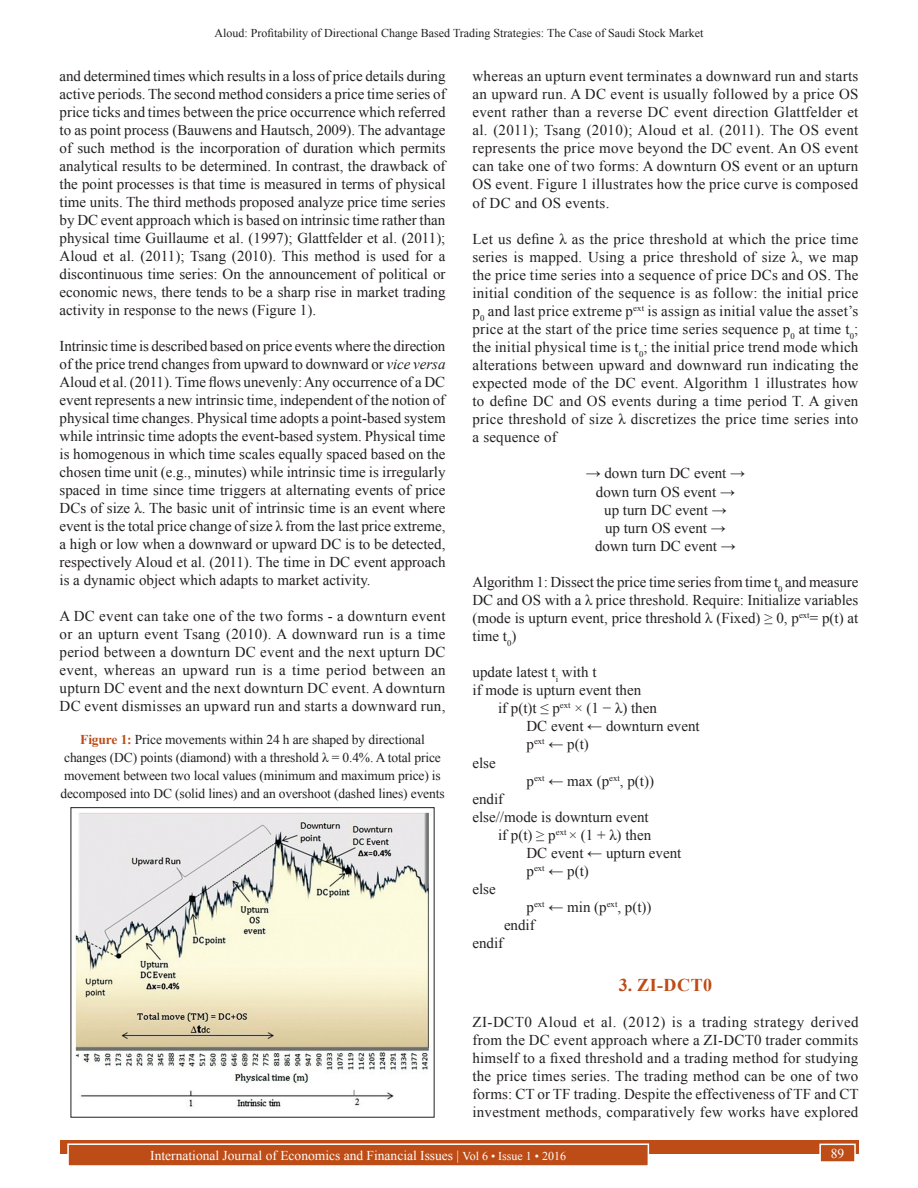
<style>
.page{position:relative;width:918px;height:1188px;background:#fff}
.page>*{position:absolute;margin:0;border:0;box-sizing:border-box;transform-origin:0 0}
.t1{font:700 18px "Times New Roman";letter-spacing:.035em;color:#bd4c16}
.TX{font:15px/18px "Times New Roman";letter-spacing:.015em;color:#231f20;text-align:justify}
.TX_No_After_Space{font:15px "Times New Roman";color:#231f20}
.FGC{font:13.5px/18px "Times New Roman";letter-spacing:-.01em;color:#231f20;text-align:center}
.Folio{font:13.5px "Times New Roman";color:#fff}
.t2{font:12px "Times New Roman";color:#231f20}
.s1{font-style:italic}
.s2{font-weight:700;color:#bd4c16}
.s3{font-size:12px}
</style>
<div class="page">
<div style="left:60px;top:1140px;width:798px;height:13px;background:#bd4c16"></div>
<div style="left:68px;top:1144px;width:580px;height:22px;background:#bd4c16"></div>
<div style="left:67px;top:1143px;width:582px;height:24px;border:2px solid #fff"></div>
<div style="left:820px;top:1144px;width:35px;height:18px;background:#bd4c16"></div>
<div style="left:819px;top:1144px;width:37px;height:19px;border:2px solid #fff"></div>
<img style="left:75px;top:812px;width:354px;height:296px">
<p class="t2" style="left:215px;top:25px;width:490px">Aloud: Profitability of Directional Change Based Trading Strategies: The Case of Saudi Stock Market</p>
<p class="TX" style="left:60px;top:66px;width:388px">and determined times which results in a loss of price details during active periods. The second method considers a price time series of price ticks and times between the price occurrence which referred to as point process (Bauwens and Hautsch, 2009). The advantage of such method is the incorporation of duration which permits analytical results to be determined. In contrast, the drawback of the point processes is that time is measured in terms of physical time units. The third methods proposed analyze price time series by DC event approach which is based on intrinsic time rather than physical time Guillaume et al. (1997); Glattfelder et al. (2011); Aloud et al. (2011); Tsang (2010). This method is used for a discontinuous time series: On the announcement of political or economic news, there tends to be a sharp rise in market trading activity in response to the news (Figure 1).</p>
<p class="TX" style="left:60px;top:336px;width:388px">Intrinsic time is described based on price events where the direction of the price trend changes from upward to downward or <span class="s1">vice versa </span>Aloud et al. (2011). Time flows unevenly: Any occurrence of a DC event represents a new intrinsic time, independent of the notion of physical time changes. Physical time adopts a point-based system while intrinsic time adopts the event-based system. Physical time is homogenous in which time scales equally spaced based on the chosen time unit (e.g., minutes) while intrinsic time is irregularly spaced in time since time triggers at alternating events of price DCs of size λ. The basic unit of intrinsic time is an event where event is the total price change of size λ from the last price extreme, a high or low when a downward or upward DC is to be detected, respectively Aloud et al. (2011). The time in DC event approach is a dynamic object which adapts to market activity.</p>
<p class="TX" style="left:60px;top:606px;width:387px">A DC event can take one of the two forms - a downturn event or an upturn event Tsang (2010). A downward run is a time period between a downturn DC event and the next upturn DC event, whereas an upward run is a time period between an upturn DC event and the next downturn DC event. A downturn DC event dismisses an upward run and starts a downward run,</p>
<p class="FGC" style="left:60px;top:731px;width:386px"><span class="s2">Figure 1:</span> Price movements within 24 h are shaped by directional changes (DC) points (diamond) with a threshold λ = 0.4%. A total price movement between two local values (minimum and maximum price) is decomposed into DC (solid lines) and an overshoot (dashed lines) events</p>
<p class="TX" style="left:472px;top:66px;width:387px">whereas an upturn event terminates a downward run and starts an upward run. A DC event is usually followed by a price OS event rather than a reverse DC event direction Glattfelder et al. (2011); Tsang (2010); Aloud et al. (2011). The OS event represents the price move beyond the DC event. An OS event can take one of two forms: A downturn OS event or an upturn OS event. Figure 1 illustrates how the price curve is composed of DC and OS events.</p>
<p class="TX" style="left:472px;top:229px;width:388px">Let us define λ as the price threshold at which the price time series is mapped. Using a price threshold of size λ, we map the price time series into a sequence of price DCs and OS. The initial condition of the sequence is as follow: the initial price p<sub>0</sub> and last price extreme p<sup>ext</sup> is assign as initial value the asset’s price at the start of the price time series sequence p<sub>0</sub> at time t<sub>0</sub>; the initial physical time is t<sub>0</sub>; the initial price trend mode which alterations between upward and downward run indicating the expected mode of the DC event. Algorithm 1 illustrates how to define DC and OS events during a time period T. A given price threshold of size λ discretizes the price time series into a sequence of</p>
<p class="TX_No_After_Space" style="left:586px;top:463px;width:161px">→ down turn DC event →</p>
<p class="TX_No_After_Space" style="left:596px;top:481px;width:141px">down turn OS event →</p>
<p class="TX_No_After_Space" style="left:604px;top:499px;width:124px">up turn DC event →</p>
<p class="TX_No_After_Space" style="left:605px;top:517px;width:122px">up turn OS event →</p>
<p class="TX" style="left:595px;top:536px;width:142px">down turn DC event →</p>
<p class="TX" style="left:472px;top:572px;width:387px">Algorithm 1: Dissect the price time series from time t<sub>0</sub> and measure DC and OS with a λ price threshold. Require: Initialize variables (mode is upturn event, price threshold λ (Fixed) ≥ 0, p<sup>ext</sup>= p(t) at time t<sub>0</sub>)</p>
<p class="TX_No_After_Space" style="left:472px;top:662px;width:126px">update latest t<sub>i</sub> with t</p>
<p class="TX_No_After_Space" style="left:472px;top:680px;width:170px">if mode is upturn event then</p>
<p class="TX_No_After_Space" style="left:498px;top:698px;width:160px">if p(t)t ≤ p<sup>ext</sup> × (1 − λ) then</p>
<p class="TX_No_After_Space" style="left:526px;top:716px;width:175px">DC event ← downturn event</p>
<p class="TX_No_After_Space" style="left:526px;top:734px;width:64px">p<sup>ext</sup> ← p(t)</p>
<p class="TX_No_After_Space" style="left:472px;top:752px;width:25px">else</p>
<p class="TX_No_After_Space" style="left:526px;top:770px;width:129px">p<sup>ext</sup> ← max (p<sup>ext</sup>, p(t))</p>
<p class="TX_No_After_Space" style="left:472px;top:788px;width:32px">endif</p>
<p class="TX_No_After_Space" style="left:472px;top:806px;width:178px">else//mode is downturn event</p>
<p class="TX_No_After_Space" style="left:498px;top:824px;width:155px">if p(t) ≥ p<sup>ext</sup> × (1 + λ) then</p>
<p class="TX_No_After_Space" style="left:526px;top:842px;width:156px">DC event ← upturn event</p>
<p class="TX_No_After_Space" style="left:526px;top:860px;width:64px">p<sup>ext</sup> ← p(t)</p>
<p class="TX_No_After_Space" style="left:472px;top:878px;width:25px">else</p>
<p class="TX_No_After_Space" style="left:526px;top:897px;width:127px">p<sup>ext</sup> ← min (p<sup>ext</sup>, p(t))</p>
<p class="TX_No_After_Space" style="left:504px;top:915px;width:32px">endif</p>
<p class="TX" style="left:472px;top:934px;width:32px">endif</p>
<h1 class="t1" style="left:619px;top:972px;width:95px">3. ZI-DCT0</h1>
<p class="TX" style="left:472px;top:1012px;width:388px">ZI-DCT0 Aloud et al. (2012) is a trading strategy derived from the DC event approach where a ZI-DCT0 trader commits himself to a fixed threshold and a trading method for studying the price times series. The trading method can be one of two forms: CT or TF trading. Despite the effectiveness of TF and CT investment methods, comparatively few works have explored</p>
<p class="Folio" style="left:150px;top:1146px;width:417px">International Journal of Economics and Financial Issues | <span class="s3">Vol 6 • Issue 1 • 2016</span></p>
<p class="Folio" style="left:831px;top:1144px;width:15px">89</p>
</div>
